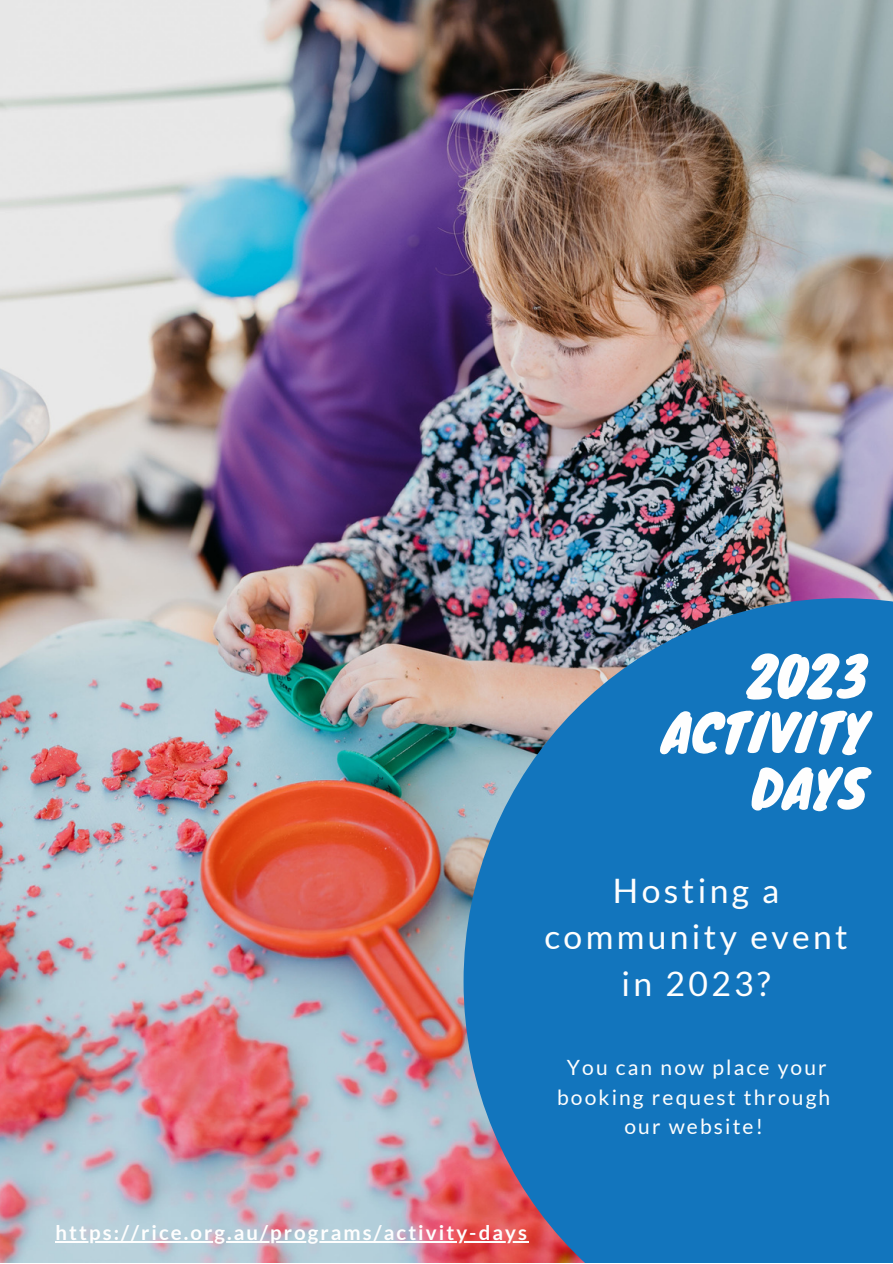
<style>
.page{position:relative;width:893px;height:1264px;background:#fff}
.page>*{position:absolute;margin:0;border:0;box-sizing:border-box;transform-origin:0 0}
.t1{font:51px/55.9px "Knewave";letter-spacing:.02em;color:#fefefe;text-align:right}
.t2{font:33.75px/46.5px "Lato";letter-spacing:.1em;color:#fefefe;text-align:center}
.t3{font:21px/29.4px "Lato";letter-spacing:.1em;color:#fefefe;text-align:center}
.t4{font:700 20.4px "Lato";letter-spacing:.1em;color:#fefefe}
</style>
<div class="page">
<img style="left:0;top:0;width:892px;height:1262px">
<svg style="left:463px;top:598px;width:429px;height:664px;background:#2776b4"></svg>
<hr style="left:56px;top:1241px;width:473px;height:1px;background:#fefefe">
<h1 class="t1" style="left:661px;top:646px;width:207px">2023<br>ACTIVITY<br>DAYS</h1>
<h2 class="t2" style="left:544px;top:866px;width:305px">Hosting a community event in 2023?</h2>
<p class="t3" style="left:557px;top:1052px;width:274px">You can now place your booking request through our website!</p>
<p class="t4" style="left:56px;top:1221px;width:473px">https://rice.org.au/programs/activity-days</p>
</div>
